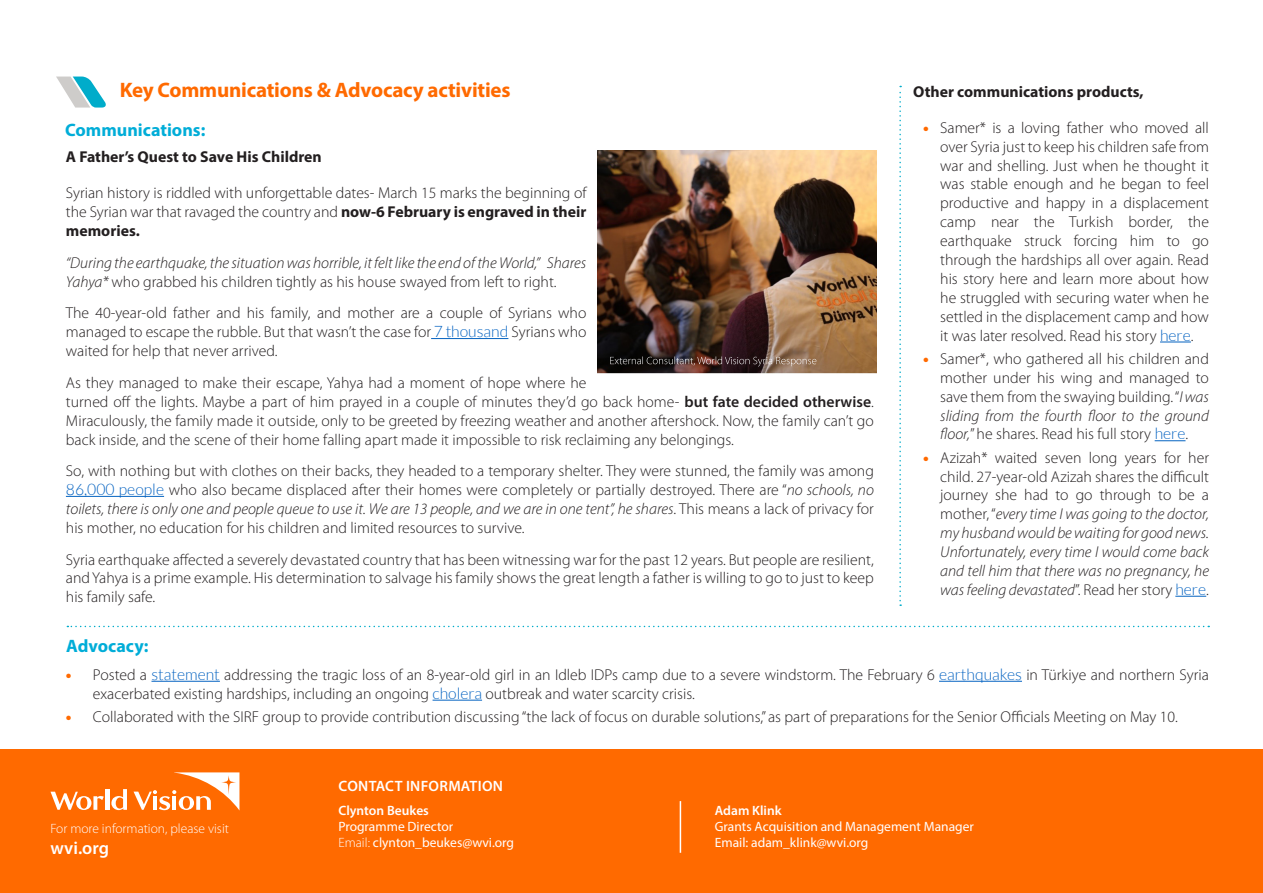
<style>
.page{position:relative;width:1263px;height:893px;background:#fff}
.page>*{position:absolute;margin:0;border:0;box-sizing:border-box;transform-origin:0 0}
.t1{font:700 21px "Myriad Pro";letter-spacing:-.01em;color:#ff6a00}
.t2{font:700 18px "Myriad Pro";color:#00add8}
.t3{font:600 18px "Myriad Pro";color:#fff}
.t4{font:300 15.75px/18.9px "Myriad Pro";color:#231f20;text-align:justify}
.t5{font:italic 300 15.75px/18.9px "Myriad Pro";color:#231f20}
.t6{font:700 15.75px "Myriad Pro";color:#231f20}
.t7{font:600 15px "Myriad Pro";letter-spacing:.02em;color:#fff}
.t8{font:13.5px/16.2px "Myriad Pro";color:#fff}
.t9{font:300 13.5px "Myriad Pro";color:#fff}
.t10{font:600 13.5px "Myriad Pro";color:#fff}
.s1{font-weight:700}
.s2{font-style:normal}
.s3{font-family:"Lato";color:#0563c1}
.s4{font-weight:600}
.s5{font-style:italic}
.s6{font-weight:900;color:#ff6a00}
.s7{font-weight:900;font-style:normal;color:#ff6a00}
.s8{font-family:"Lato";font-style:normal;color:#0563c1}
.s9{font-weight:300}
</style>
<div class="page">
<div style="left:0;top:866px;width:1263px;height:27px;background:#ff6a00"></div>
<div style="left:0;top:749px;width:1263px;height:130px;background:#ff6a00"></div>
<div style="left:105px;top:789px;width:5px;height:21px;background:#fff"></div>
<svg style="left:50px;top:792px;width:54px;height:18px"></svg>
<svg style="left:134px;top:772px;width:105px;height:38px"></svg>
<svg style="left:111px;top:789px;width:16px;height:21px"></svg>
<hr style="left:680px;top:801px;width:1px;height:52px;background:#fff">
<svg style="left:56px;top:77px;width:50px;height:31px"></svg>
<hr style="left:431px;top:338px;width:77px;height:1px;background:#0563c1">
<hr style="left:66px;top:496px;width:98px;height:1px;background:#0563c1">
<svg style="left:67px;top:626px;width:1142px;height:1px"></svg>
<hr style="left:151px;top:681px;width:69px;height:1px;background:#0563c1">
<hr style="left:939px;top:681px;width:83px;height:1px;background:#0563c1">
<hr style="left:433px;top:700px;width:49px;height:1px;background:#0563c1">
<hr style="left:1160px;top:342px;width:31px;height:1px;background:#0563c1">
<hr style="left:1155px;top:440px;width:30px;height:1px;background:#0563c1">
<hr style="left:1175px;top:596px;width:31px;height:1px;background:#0563c1">
<img style="left:597px;top:151px;width:279px;height:222px">
<svg style="left:610px;top:356px;width:206px;height:11px;background:#574540"></svg>
<svg style="left:899px;top:86px;width:2px;height:520px"></svg>
<p class="t1" style="left:120px;top:76px;width:392px">Key Communications &amp; Advocacy activities</p>
<p class="t2" style="left:65px;top:118px;width:142px">Communications:</p>
<p class="t6" style="left:66px;top:147px;width:257px">A Father’s Quest to Save His Children</p>
<p class="t4" style="left:66px;top:183px;width:522px">Syrian history is riddled with unforgettable dates- March 15 marks the beginning of the Syrian war that ravaged the country and <span class="s1">now-6 February is engraved in their memories.</span></p>
<p class="t5" style="left:66px;top:253px;width:522px">“During the earthquake, the situation was horrible, it felt like the end of the World,” Shares<br>Yahya* <span class="s2">who grabbed his children tightly as his house swayed from left to right.</span></p>
<p class="t4" style="left:66px;top:303px;width:522px">The 40-year-old father and his family, and mother are a couple of Syrians who managed to escape the rubble. But that wasn’t the case for <span class="s3">7 thousand</span> Syrians who waited for help that never arrived.</p>
<p class="t4" style="left:66px;top:373px;width:809px;text-align:left">As they managed to make their escape, Yahya had a moment of hope where he<br>turned off the lights. Maybe a part of him prayed in a couple of minutes they’d go back home- <span class="s4">but fate decided otherwise</span>.<br>Miraculously, the family made it outside, only to be greeted by freezing weather and another aftershock. Now, the family can’t go back inside, and the scene of their home falling apart made it impossible to risk reclaiming any belongings.</p>
<p class="t4" style="left:66px;top:461px;width:809px">So, with nothing but with clothes on their backs, they headed to a temporary shelter. They were stunned, the family was among <span class="s3">86,000 people</span> who also became displaced after their homes were completely or partially destroyed. There are “<span class="s5">no schools, no toilets, there is only one and people queue to use it. We are 13 people, and we are in one tent”, he shares</span>. This means a lack of privacy for his mother, no education for his children and limited resources to survive.</p>
<p class="t4" style="left:66px;top:550px;width:809px">Syria earthquake affected a severely devastated country that has been witnessing war for the past 12 years. But people are resilient, and Yahya is a prime example. His determination to salvage his family shows the great length a father is willing to go to just to keep his family safe.</p>
<p class="t2" style="left:66px;top:635px;width:84px">Advocacy:</p>
<p class="t6" style="left:913px;top:81px;width:232px">Other communications products,</p>
<p class="t4" style="left:940px;top:118px;width:270px;text-indent:-17px"><span class="s6">•</span> Samer* is a loving father who moved all over Syria just to keep his children safe from war and shelling. Just when he thought it was stable enough and he began to feel productive and happy in a displacement camp near the Turkish border, the earthquake struck forcing him to go through the hardships all over again. Read his story here and learn more about how he struggled with securing water when he settled in the displacement camp and how it was later resolved. Read his story <span class="s3">here</span>.</p>
<p class="t4" style="left:940px;top:349px;width:270px;text-indent:-17px"><span class="s6">•</span> Samer*, who gathered all his children and mother under his wing and managed to save them from the swaying building. “<span class="s5">I was sliding from the fourth floor to the ground floor,</span>” he shares. Read his full story <span class="s3">here</span>.</p>
<p class="t5" style="left:940px;top:448px;width:270px;text-align:justify;text-indent:-17px"><span class="s7">•</span> <span class="s2">Azizah* waited seven long years for her child. 27-year-old Azizah shares the difficult journey she had to go through to be a mother, “</span>every time I was going to the doctor, my husband would be waiting for good news.<br>Unfortunately, every time I would come back and tell him that there was no pregnancy, he was feeling devastated<span class="s2">”. Read her story</span> <span class="s8">here</span><span class="s2">.</span></p>
<p class="t4" style="left:93px;top:665px;width:1117px;text-indent:-27px"><span class="s6">•</span> Posted a <span class="s3">statement</span> addressing the tragic loss of an 8-year-old girl in an Idleb IDPs camp due to a severe windstorm. The February 6 <span class="s3">earthquakes</span> in Türkiye and northern Syria exacerbated existing hardships, including an ongoing <span class="s3">cholera</span> outbreak and water scarcity crisis.</p>
<p class="t4" style="left:66px;top:707px;width:1113px"><span class="s6">•</span> Collaborated with the SIRF group to provide contribution discussing “the lack of focus on durable solutions,” as part of preparations for the Senior Officials Meeting on May 10.</p>
<p class="t9" style="left:50px;top:820px;width:180px">For more information, please visit</p>
<p class="t3" style="left:50px;top:837px;width:60px">wvi.org</p>
<p class="t7" style="left:339px;top:776px;width:166px">CONTACT INFORMATION</p>
<p class="t10" style="left:338px;top:802px;width:92px">Clynton Beukes</p>
<p class="t8" style="left:338px;top:818px;width:116px">Programme Director</p>
<p class="t8" style="left:338px;top:834px;width:177px"><span class="s9">Email:</span> clynton_beukes@wvi.org</p>
<p class="t8" style="left:715px;top:802px;width:261px"><span class="s4">Adam Klink<br></span>Grants Acquisition and Management Manager</p>
<p class="t8" style="left:715px;top:834px;width:155px">Email: adam_klink@wvi.org</p>
</div>
